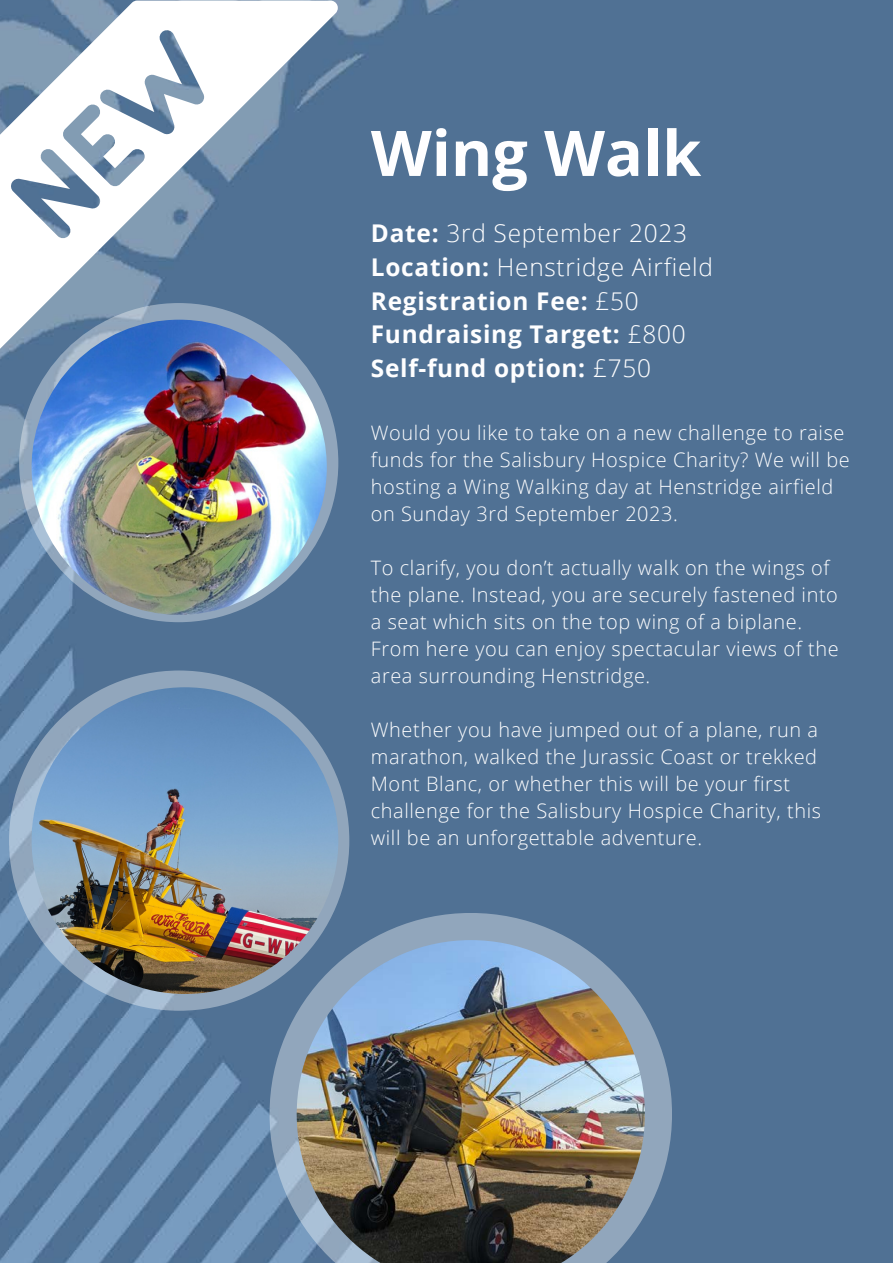
<style>
.page{position:relative;width:893px;height:1264px;background:#fff}
.page>*{position:absolute;margin:0;border:0;box-sizing:border-box;transform-origin:0 0}
.t1{font:700 63px "Open Sans";color:#fefeff}
.t2{font:700 24.45px/33.8px "Open Sans";letter-spacing:.03em;color:#fefeff}
.t3{font:300 19.95px/27px "Open Sans";letter-spacing:.03em;color:#fefeff}
.s1{font-weight:300}
</style>
<div class="page">
<img style="left:0;top:0;width:892px;height:1262px">
<svg style="left:19px;top:303px;width:319px;height:319px;background:#94a9bf"></svg>
<img style="left:32px;top:320px;width:295px;height:295px;border-radius:50%">
<svg style="left:9px;top:670px;width:340px;height:340px;background:#95abc1"></svg>
<img style="left:32px;top:687px;width:306px;height:307px;border-radius:50%">
<svg style="left:269px;top:912px;width:403px;height:350px;background:#7288a4"></svg>
<img style="left:297px;top:940px;width:347px;height:322px">
<svg style="left:0;top:1px;width:338px;height:356px"></svg>
<h1 class="t1" style="left:371px;top:109px;width:332px">Wing Walk</h1>
<p class="t2" style="left:371px;top:216px;width:343px">Date: <span class="s1">3rd September 2023<br></span>Location: <span class="s1">Henstridge Airfield<br></span>Registration Fee: <span class="s1">£50<br></span>Fundraising Target: <span class="s1">£800<br></span>Self-fund option: <span class="s1">£750</span></p>
<p class="t3" style="left:371px;top:419px;width:480px">Would you like to take on a new challenge to raise funds for the Salisbury Hospice Charity? We will be hosting a Wing Walking day at Henstridge airfield on Sunday 3rd September 2023.</p>
<p class="t3" style="left:371px;top:553px;width:469px">To clarify, you don’t actually walk on the wings of the plane. Instead, you are securely fastened into a seat which sits on the top wing of a biplane.<br>From here you can enjoy spectacular views of the area surrounding Henstridge.</p>
<p class="t3" style="left:371px;top:715px;width:452px">Whether you have jumped out of a plane, run a marathon, walked the Jurassic Coast or trekked Mont Blanc, or whether this will be your first challenge for the Salisbury Hospice Charity, this will be an unforgettable adventure.</p>
</div>
